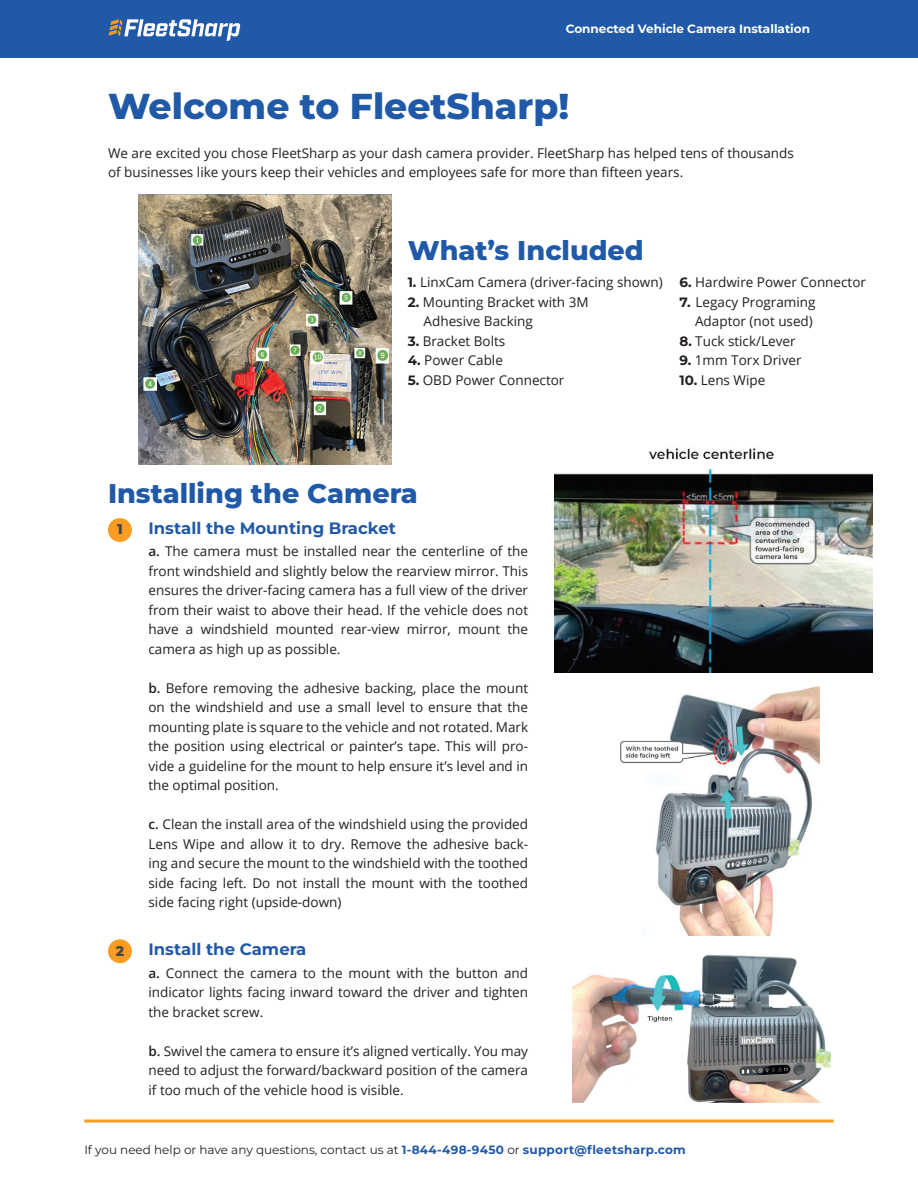
<style>
.page{position:relative;width:918px;height:1188px;background:#fff}
.page>*{position:absolute;margin:0;border:0;box-sizing:border-box;transform-origin:0 0}
.t1{font:800 36px "Montserrat";color:#2059a8}
.t2{font:800 27px "Montserrat";color:#2059a8}
.t3{font:700 16.5px "Montserrat";color:#2059a8}
.t4{font:800 14.1px "Montserrat";color:#434445}
.t5{font:13.5px/19.5px "Open Sans";color:#231f20;text-align:justify}
.t6{font:12px "Montserrat";color:#231f20}
.t7{font:700 12px "Montserrat";color:#fff}
.s1{font-family:"Montserrat";font-weight:700}
.s2{font-weight:600}
.s3{font-weight:700;color:#2059a8}
</style>
<div class="page">
<hr style="left:84px;top:1120px;width:750px;height:3px;background:#f89c23">
<div style="left:0;top:0;width:918px;height:57px;background:#2059a8"></div>
<svg style="left:109px;top:19px;width:131px;height:22px"></svg>
<img style="left:555px;top:448px;width:317px;height:225px">
<img style="left:620px;top:687px;width:200px;height:249px">
<img style="left:573px;top:954px;width:258px;height:149px">
<div style="left:108px;top:518px;width:24px;height:24px;background:#f89c23;border-radius:50%"></div>
<div style="left:108px;top:939px;width:24px;height:24px;background:#f89c23;border-radius:50%"></div>
<img style="left:139px;top:195px;width:253px;height:269px">
<p class="t7" style="left:566px;top:21px;width:246px">Connected Vehicle Camera Installation</p>
<h1 class="t1" style="left:108px;top:82px;width:463px">Welcome to FleetSharp!</h1>
<p class="t5" style="left:108px;top:143px;width:687px">We are excited you chose FleetSharp as your dash camera provider. FleetSharp has helped tens of thousands of businesses like yours keep their vehicles and employees safe for more than fifteen years.</p>
<h2 class="t2" style="left:408px;top:233px;width:238px">What’s Included</h2>
<p class="t5" style="left:408px;top:272px;width:257px"><span class="s1">1.</span> LinxCam Camera (driver-facing shown)</p>
<p class="t5" style="left:424px;top:292px;width:167px;text-indent:-16px"><span class="s1">2.</span> Mounting Bracket with 3M<br>Adhesive Backing</p>
<p class="t5" style="left:408px;top:331px;width:99px"><span class="s1">3.</span> Bracket Bolts</p>
<p class="t5" style="left:408px;top:350px;width:97px"><span class="s1">4.</span> Power Cable</p>
<p class="t5" style="left:408px;top:370px;width:158px"><span class="s1">5.</span> OBD Power Connector</p>
<p class="t5" style="left:679px;top:272px;width:188px"><span class="s1">6.</span> Hardwire Power Connector</p>
<p class="t5" style="left:679px;top:292px;width:138px;text-align:right"><span class="s1">7.</span> Legacy Programing<br>Adaptor (not used)</p>
<p class="t5" style="left:679px;top:331px;width:118px"><span class="s1">8.</span> Tuck stick/Lever</p>
<p class="t5" style="left:679px;top:350px;width:124px"><span class="s1">9.</span> 1mm Torx Driver</p>
<p class="t5" style="left:679px;top:370px;width:87px"><span class="s1">10.</span> Lens Wipe</p>
<h2 class="t2" style="left:108px;top:475px;width:311px">Installing the Camera</h2>
<p class="t3" style="left:148px;top:517px;width:249px">Install the Mounting Bracket</p>
<p class="t5" style="left:148px;top:541px;width:381px"><span class="s2">a.</span> The camera must be installed near the centerline of the front windshield and slightly below the rearview mirror. This ensures the driver-facing camera has a full view of the driver from their waist to above their head. If the vehicle does not have a windshield mounted rear-view mirror, mount the camera as high up as possible.</p>
<p class="t5" style="left:148px;top:678px;width:381px"><span class="s2">b.</span> Before removing the adhesive backing, place the mount on the windshield and use a small level to ensure that the mounting plate is square to the vehicle and not rotated. Mark the position using electrical or painter’s tape. This will pro&shy;vide a guideline for the mount to help ensure it’s level and in the optimal position.</p>
<p class="t5" style="left:148px;top:814px;width:381px"><span class="s2">c.</span> Clean the install area of the windshield using the provided Lens Wipe and allow it to dry. Remove the adhesive back&shy;ing and secure the mount to the windshield with the toothed side facing left. Do not install the mount with the toothed side facing right (upside-down)</p>
<p class="t3" style="left:148px;top:939px;width:159px">Install the Camera</p>
<p class="t5" style="left:148px;top:963px;width:381px"><span class="s2">a.</span> Connect the camera to the mount with the button and indicator lights facing inward toward the driver and tighten the bracket screw.</p>
<p class="t5" style="left:148px;top:1041px;width:381px"><span class="s2">b.</span> Swivel the camera to ensure it’s aligned vertically. You may need to adjust the forward/backward position of the camera if too much of the vehicle hood is visible.</p>
<p class="t4" style="left:117px;top:520px;width:7px">1</p>
<p class="t4" style="left:116px;top:942px;width:10px">2</p>
<p class="t6" style="left:84px;top:1142px;width:603px">If you need help or have any questions, contact us at <span class="s3">1-844-498-9450</span> or <span class="s3">support@fleetsharp.com</span></p>
</div>
